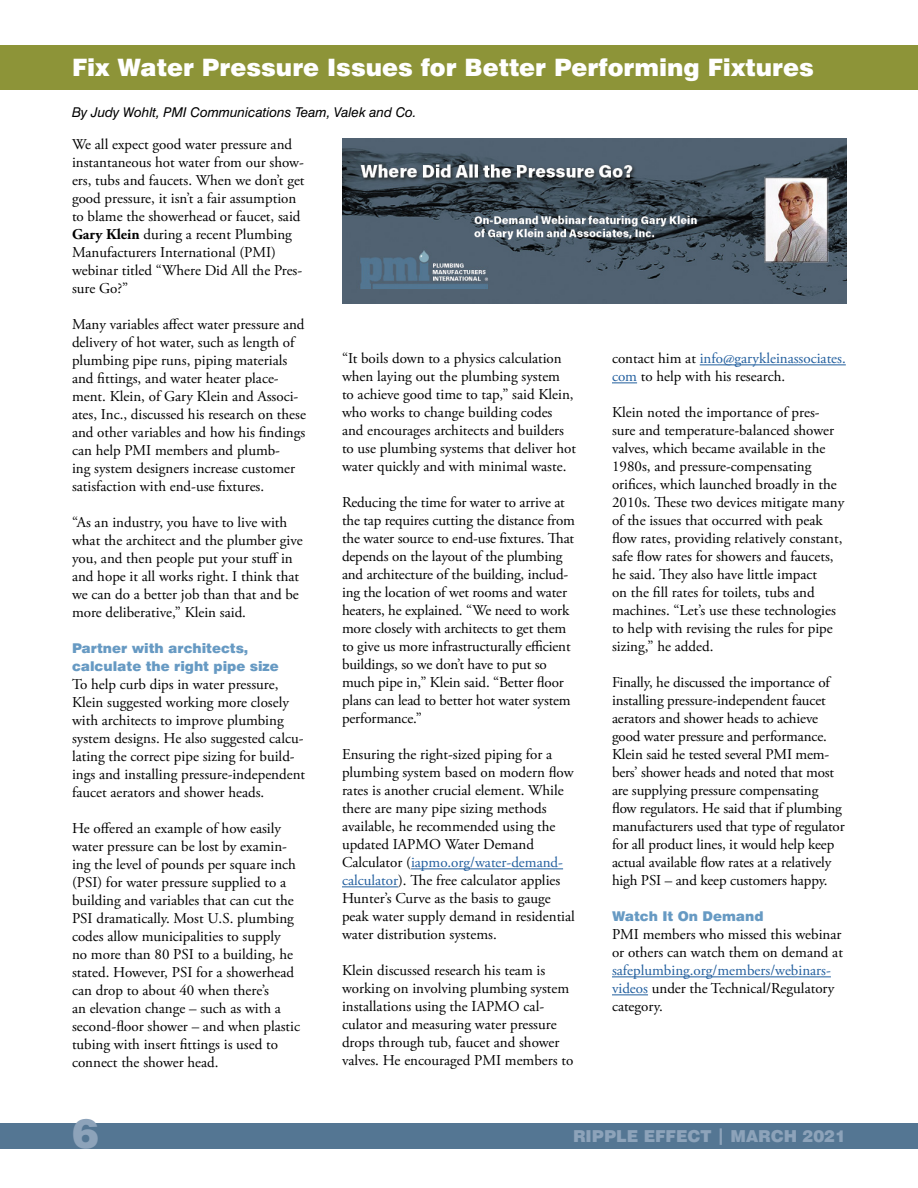
<style>
.page{position:relative;width:918px;height:1188px;background:#fff}
.page>*{position:absolute;margin:0;border:0;box-sizing:border-box;transform-origin:0 0}
.t1{font:900 40.5px "Swiss 721 BT";color:#8da3ba}
.inside_headline{font:900 24px "Swiss 721 BT";color:#fff}
.t2{font:900 16.5px "Swiss 721 BT";color:#8da3ba}
.body{font:15px/18px "Adobe Garamond Pro";color:#000}
.firstlinebold{font:900 13.5px/18px "Swiss 721 BT";color:#679ac3}
.byline{font:italic 13.5px "Swiss 721 BT";color:#000}
.s1{font-weight:700}
.s2{color:#215e9e}
</style>
<div class="page">
<div style="left:0;top:45px;width:918px;height:45px;background:#8d9438"></div>
<div style="left:0;top:1123px;width:918px;height:25px;background:#547693"></div>
<hr style="left:411px;top:868px;width:152px;height:1px;background:#215e9e">
<hr style="left:342px;top:886px;width:56px;height:1px;background:#215e9e">
<hr style="left:700px;top:364px;width:146px;height:1px;background:#215e9e">
<svg style="left:612px;top:382px;width:25px;height:1px"></svg>
<hr style="left:612px;top:976px;width:219px;height:1px;background:#215e9e">
<hr style="left:612px;top:994px;width:36px;height:1px;background:#215e9e">
<img style="left:342px;top:138px;width:504px;height:165px">
<p class="inside_headline" style="left:72px;top:53px;width:743px">Fix Water Pressure Issues for Better Performing Fixtures</p>
<p class="byline" style="left:72px;top:104px;width:346px">By Judy Wohlt, PMI Communications Team, Valek and Co.</p>
<p class="body" style="left:72px;top:136px;width:234px">We all expect good water pressure and instantaneous hot water from our show&shy;ers, tubs and faucets. When we don’t get good pressure, it isn’t a fair assumption to blame the showerhead or faucet, said <span class="s1">Gary Klein</span> during a recent Plumbing Manufacturers International (PMI) webinar titled “Where Did All the Pres&shy;sure Go?”</p>
<p class="body" style="left:72px;top:316px;width:236px">Many variables affect water pressure and delivery of hot water, such as length of plumbing pipe runs, piping materials and fittings, and water heater place&shy;ment. Klein, of Gary Klein and Associ&shy;ates, Inc., discussed his research on these and other variables and how his findings can help PMI members and plumb-<br>ing system designers increase customer satisfaction with end-use fixtures.</p>
<p class="body" style="left:72px;top:514px;width:232px">“As an industry, you have to live with what the architect and the plumber give you, and then people put your stuff in and hope it all works right. I think that we can do a better job than that and be more deliberative,” Klein said.</p>
<p class="firstlinebold" style="left:72px;top:639px;width:208px">Partner with architects, calculate the right pipe size</p>
<p class="body" style="left:72px;top:676px;width:235px">To help curb dips in water pressure, Klein suggested working more closely with architects to improve plumbing system designs. He also suggested calcu&shy;lating the correct pipe sizing for build&shy;ings and installing pressure-independent faucet aerators and shower heads.</p>
<p class="body" style="left:72px;top:820px;width:230px">He offered an example of how easily water pressure can be lost by examin&shy;ing the level of pounds per square inch (PSI) for water pressure supplied to a building and variables that can cut the PSI dramatically. Most U.S. plumbing codes allow municipalities to supply<br>no more than 80 PSI to a building, he stated. However, PSI for a showerhead can drop to about 40 when there’s<br>an elevation change – such as with a second-floor shower – and when plastic tubing with insert fittings is used to connect the shower head.</p>
<p class="body" style="left:342px;top:350px;width:235px">“It boils down to a physics calculation when laying out the plumbing system<br>to achieve good time to tap,” said Klein, who works to change building codes and encourages architects and builders to use plumbing systems that deliver hot water quickly and with minimal waste.</p>
<p class="body" style="left:342px;top:494px;width:234px">Reducing the time for water to arrive at the tap requires cutting the distance from the water source to end-use fixtures. That depends on the layout of the plumbing and architecture of the building, includ&shy;ing the location of wet rooms and water heaters, he explained. “We need to work more closely with architects to get them to give us more infrastructurally efficient buildings, so we don’t have to put so much pipe in,” Klein said. “Better floor plans can lead to better hot water system performance.”</p>
<p class="body" style="left:342px;top:746px;width:234px">Ensuring the right-sized piping for a plumbing system based on modern flow rates is another crucial element. While there are many pipe sizing methods available, he recommended using the updated IAPMO Water Demand Calculator (<span class="s2">iapmo.org/water-demand&shy;calculator</span>). The free calculator applies Hunter’s Curve as the basis to gauge peak water supply demand in residential water distribution systems.</p>
<p class="body" style="left:342px;top:962px;width:233px">Klein discussed research his team is working on involving plumbing system installations using the IAPMO cal&shy;culator and measuring water pressure drops through tub, faucet and shower valves. He encouraged PMI members to</p>
<p class="body" style="left:612px;top:350px;width:235px">contact him at <span class="s2">info@garykleinassociates. com</span> to help with his research.</p>
<p class="body" style="left:612px;top:404px;width:234px">Klein noted the importance of pres&shy;sure and temperature-balanced shower valves, which became available in the 1980s, and pressure-compensating orifices, which launched broadly in the 2010s. These two devices mitigate many of the issues that occurred with peak flow rates, providing relatively constant, safe flow rates for showers and faucets, he said. They also have little impact<br>on the fill rates for toilets, tubs and machines. “Let’s use these technologies to help with revising the rules for pipe sizing,” he added.</p>
<p class="body" style="left:612px;top:674px;width:234px">Finally, he discussed the importance of installing pressure-independent faucet aerators and shower heads to achieve good water pressure and performance.<br>Klein said he tested several PMI mem&shy;bers’ shower heads and noted that most are supplying pressure compensating flow regulators. He said that if plumbing manufacturers used that type of regulator for all product lines, it would help keep actual available flow rates at a relatively high PSI – and keep customers happy.</p>
<p class="firstlinebold" style="left:612px;top:907px;width:153px">Watch It On Demand</p>
<p class="body" style="left:612px;top:926px;width:232px">PMI members who missed this webinar or others can watch them on demand at <span class="s2">safeplumbing.org/members/webinars&shy;videos</span> under the Technical/Regulatory category.</p>
<h1 class="t1" style="left:72px;top:1109px;width:28px">6</h1>
<p class="t2" style="left:573px;top:1126px;width:274px">RIPPLE EFFECT | MARCH 2021</p>
</div>
